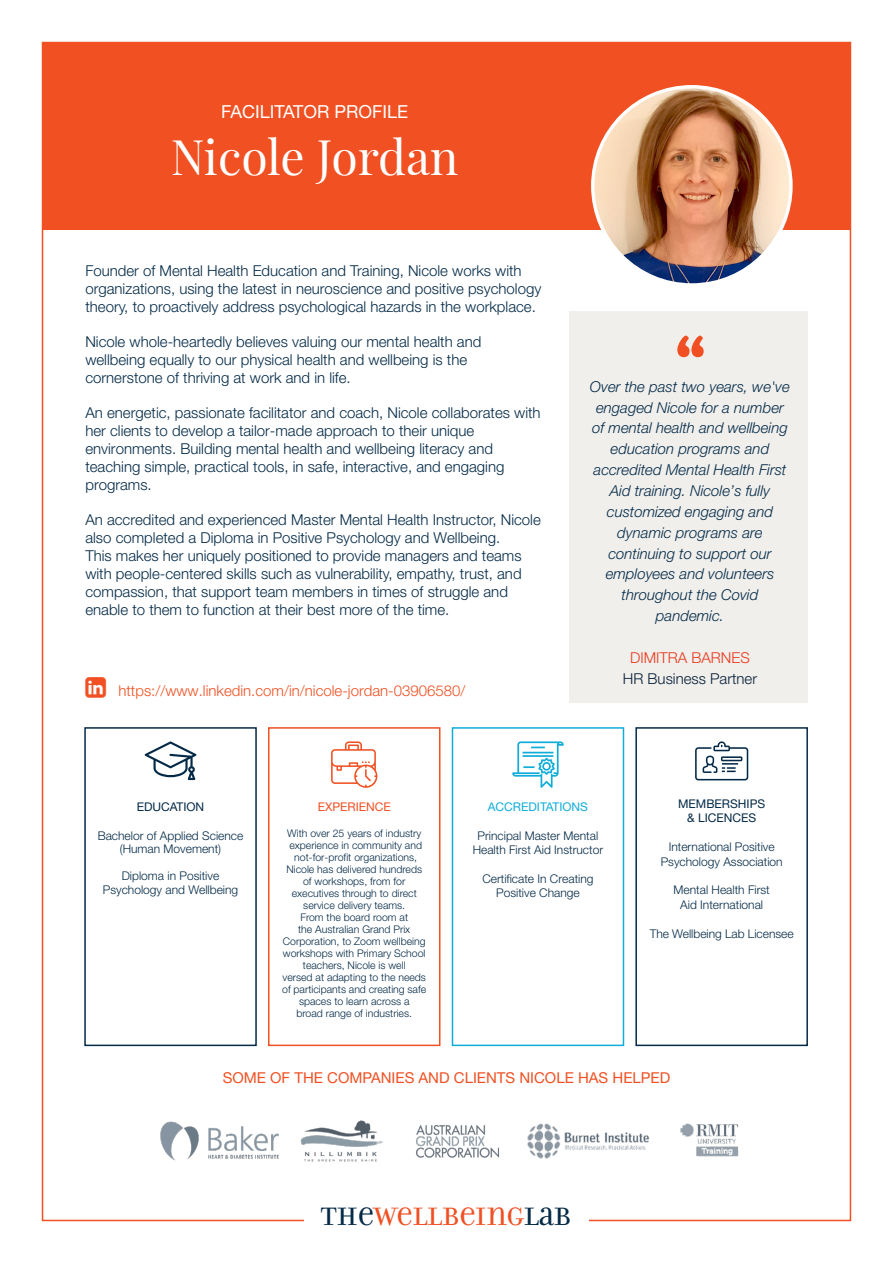
<style>
.page{position:relative;width:893px;height:1263px;background:#fff}
.page>*{position:absolute;margin:0;border:0;box-sizing:border-box;transform-origin:0 0}
.t1{font:italic 54px "Cooper Black Std";color:#f05022}
.t2{font:48px "Playfair Display";letter-spacing:-.005em;color:#fff}
.t3{font:27px "Filosofia Unicase OT";color:#f05022}
.t4{font:18px "Helvetica Neue LT Std";color:#fff}
.t5{font:300 15px/18px "Helvetica Neue LT Std";color:#042a47}
.t6{font:italic 300 15px/20.9px "Helvetica Neue LT Std";color:#042a47;text-align:center}
.t7{font:300 15px "Helvetica Neue LT Std";color:#f05022}
.t8{font:15px "Helvetica Neue LT Std";color:#f05022}
.t9{font:300 15px "Helvetica Neue LT Std";color:#082038}
.t10{font:300 15px "Helvetica Neue LT Std";color:#e9391c}
.t11{font:300 12px/14.4px "Helvetica Neue LT Std";color:#042a47;text-align:center}
.t12{font:12px/14.4px "Helvetica Neue LT Std";color:#042a47;text-align:center}
.t13{font:12px "Helvetica Neue LT Std";color:#10add9}
.t14{font:12px "Helvetica Neue LT Std";color:#f05022}
.t15{font:300 10.5px/12px "Helvetica Neue LT Std";color:#042a47;text-align:center}
.s1{color:#042a47}
</style>
<div class="page">
<div style="left:43px;top:43px;width:807px;height:187px;background:#f05022"></div>
<div style="left:570px;top:311px;width:238px;height:392px;background:#f0efec"></div>
<img style="left:593px;top:87px;width:198px;height:198px;border-radius:99px">
<svg style="left:145px;top:741px;width:52px;height:39px"></svg>
<div style="left:84px;top:727px;width:173px;height:319px;border:2px solid #042a47"></div>
<svg style="left:331px;top:741px;width:47px;height:47px"></svg>
<div style="left:268px;top:727px;width:172px;height:319px;border:2px solid #f05022"></div>
<svg style="left:512px;top:741px;width:52px;height:47px"></svg>
<div style="left:452px;top:727px;width:172px;height:319px;border:2px solid #10add9"></div>
<svg style="left:695px;top:741px;width:53px;height:39px"></svg>
<div style="left:635px;top:727px;width:173px;height:319px;border:2px solid #042a47"></div>
<img style="left:160px;top:1120px;width:579px;height:42px">
<p class="t4" style="left:221px;top:100px;width:189px">FACILITATOR PROFILE</p>
<p class="t2" style="left:171px;top:120px;width:289px">Nicole Jordan</p>
<p class="t5" style="left:85px;top:262px;width:457px">Founder of Mental Health Education and Training, Nicole works with organizations, using the latest in neuroscience and positive psychology theory, to proactively address psychological hazards in the workplace.</p>
<p class="t5" style="left:85px;top:333px;width:397px">Nicole whole-heartedly believes valuing our mental health and wellbeing equally to our physical health and wellbeing is the cornerstone of thriving at work and in life.</p>
<p class="t5" style="left:85px;top:404px;width:457px">An energetic, passionate facilitator and coach, Nicole collaborates with her clients to develop a tailor-made approach to their unique environments. Building mental health and wellbeing literacy and teaching simple, practical tools, in safe, interactive, and engaging programs.</p>
<p class="t5" style="left:85px;top:511px;width:457px">An accredited and experienced Master Mental Health Instructor, Nicole also completed a Diploma in Positive Psychology and Wellbeing.<br>This makes her uniquely positioned to provide managers and teams with people-centered skills such as vulnerability, empathy, trust, and compassion, that support team members in times of struggle and enable to them to function at their best more of the time.</p>
<p class="t7" style="left:118px;top:682px;width:348px">https://www.linkedin.com/in/nicole-jordan-03906580/</p>
<p class="t1" style="left:672px;top:322px;width:32px">“</p>
<p class="t6" style="left:590px;top:376px;width:202px">Over the past two years, we've engaged Nicole for a number of mental health and wellbeing education programs and accredited Mental Health First<br>Aid training. Nicole’s fully customized engaging and dynamic programs are continuing to support our employees and volunteers throughout the Covid pandemic.</p>
<p class="t10" style="left:630px;top:648px;width:121px">DIMITRA BARNES</p>
<p class="t9" style="left:623px;top:669px;width:136px">HR Business Partner</p>
<p class="t12" style="left:137px;top:799px;width:69px">EDUCATION</p>
<p class="t11" style="left:98px;top:828px;width:147px;line-height:13.5px">Bachelor of Applied Science (Human Movement)</p>
<p class="t11" style="left:103px;top:869px;width:137px;line-height:13.5px">Diploma in Positive<br>Psychology and Wellbeing</p>
<p class="t14" style="left:318px;top:799px;width:75px">EXPERIENCE</p>
<p class="t15" style="left:282px;top:827px;width:145px">With over 25 years of industry experience in community and not-for-profit organizations,<br>Nicole has delivered hundreds of workshops, from for executives through to direct service delivery teams.<br>From the board room at<br>the Australian Grand Prix<br>Corporation, to Zoom wellbeing workshops with Primary School teachers, Nicole is well<br>versed at adapting to the needs of participants and creating safe spaces to learn across a<br>broad range of industries.</p>
<p class="t13" style="left:488px;top:799px;width:102px">ACCREDITATIONS</p>
<p class="t11" style="left:473px;top:828px;width:132px">Principal Master Mental<br>Health First Aid Instructor</p>
<p class="t11" style="left:482px;top:871px;width:113px">Certificate In Creating<br>Positive Change</p>
<p class="t12" style="left:678px;top:796px;width:89px">MEMBERSHIPS &amp; LICENCES</p>
<p class="t11" style="left:661px;top:839px;width:124px">International Positive<br>Psychology Association</p>
<p class="t11" style="left:674px;top:883px;width:98px">Mental Health First<br>Aid International</p>
<p class="t11" style="left:650px;top:926px;width:145px">The Wellbeing Lab Licensee</p>
<p class="t8" style="left:223px;top:1069px;width:449px">SOME OF THE COMPANIES AND CLIENTS NICOLE HAS HELPED</p>
<p class="t3" style="left:321px;top:1201px;width:252px"><span class="s1">THE</span>WELLBEING<span class="s1">LAB</span></p>
</div>
